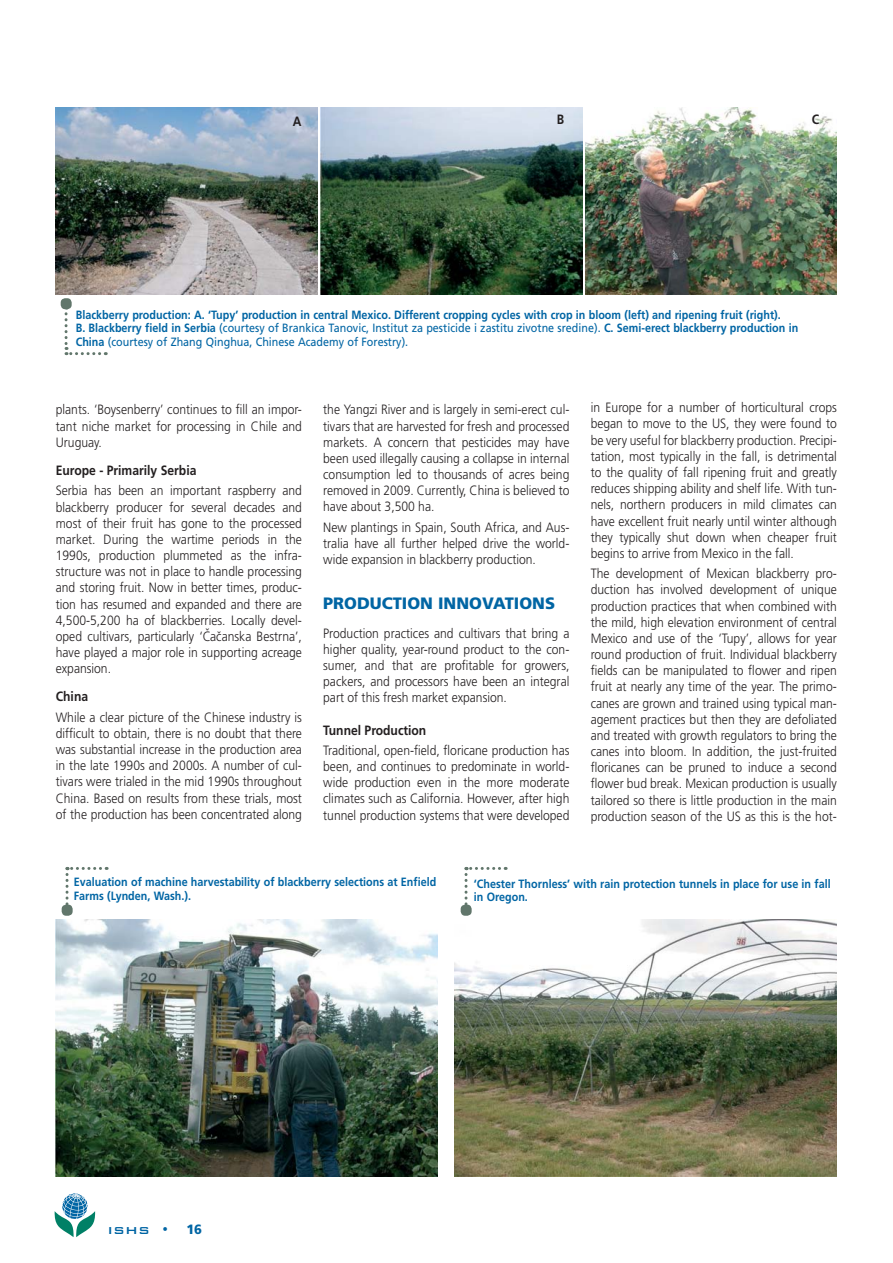
<style>
.page{position:relative;width:893px;height:1263px;background:#fff}
.page>*{position:absolute;margin:0;border:0;box-sizing:border-box;transform-origin:0 0}
.t1{font:900 16.5px "Frutiger LT Std";color:#0065a4}
.t2{font:300 13.5px/16.2px "Frutiger LT Std";color:#231f20;text-align:justify;scale:.9 1}
.t3{font:700 13.5px "Frutiger LT Std";color:#231f20;scale:.9 1}
.t4{font:500 13.5px "Bank Gothic BT";color:#0065a4;scale:1.09 1}
.t5{font:900 13.5px "Frutiger LT Std";color:#0065a4;scale:.95 1}
.t6{font:700 12px/13.8px "Frutiger LT Std";color:#0065a4;scale:.9 1}
.s1{font-weight:400}
</style>
<div class="page">
<svg style="left:54px;top:1193px;width:41px;height:44px"></svg>
<img style="left:56px;top:920px;width:382px;height:257px">
<img style="left:455px;top:920px;width:382px;height:256px">
<img style="left:56px;top:107px;width:261px;height:187px">
<img style="left:320px;top:107px;width:262px;height:187px">
<img style="left:585px;top:108px;width:252px;height:186px">
<svg style="left:66px;top:867px;width:41px;height:39px"></svg>
<div style="left:62px;top:905px;width:11px;height:11px;background:#61766b;border-radius:4px"></div>
<svg style="left:464px;top:867px;width:35px;height:39px"></svg>
<div style="left:461px;top:905px;width:11px;height:11px;background:#61766b;border-radius:4px"></div>
<svg style="left:65px;top:308px;width:41px;height:47px"></svg>
<div style="left:61px;top:298px;width:11px;height:11px;background:#61766b;border-radius:4px"></div>
<p class="t3" style="left:293px;top:115px;width:11px">A</p>
<p class="t3" style="left:557px;top:114px;width:10px">B</p>
<p class="t3" style="left:812px;top:113px;width:10px">C</p>
<p class="t6" style="left:76px;top:308px;width:804px">Blackberry production: A. ‘Tupy’ production in central Mexico. Different cropping cycles with crop in bloom (left) and ripening fruit (right).<br>B. Blackberry field in Serbia <span class="s1">(courtesy of Brankica Tanovic, Institut za pesticide i zastitu zivotne sredine).</span> C. Semi-erect blackberry production in<br>China <span class="s1">(courtesy of Zhang Qinghua, Chinese Academy of Forestry).</span></p>
<p class="t2" style="left:56px;top:402px;width:275px">plants. ‘Boysenberry’ continues to fill an impor&shy;tant niche market for processing in Chile and Uruguay.</p>
<p class="t3" style="left:56px;top:464px;width:158px">Europe - Primarily Serbia</p>
<p class="t2" style="left:56px;top:483px;width:275px">Serbia has been an important raspberry and blackberry producer for several decades and most of their fruit has gone to the processed market. During the wartime periods in the 1990s, production plummeted as the infra&shy;structure was not in place to handle processing and storing fruit. Now in better times, produc&shy;tion has resumed and expanded and there are 4,500-5,200 ha of blackberries. Locally devel&shy;oped cultivars, particularly ‘Cˇacˇanska Bestrna’, have played a major role in supporting acreage expansion.</p>
<p class="t3" style="left:56px;top:691px;width:37px">China</p>
<p class="t2" style="left:56px;top:710px;width:275px">While a clear picture of the Chinese industry is difficult to obtain, there is no doubt that there was substantial increase in the production area in the late 1990s and 2000s. A number of cul&shy;tivars were trialed in the mid 1990s throughout China. Based on results from these trials, most of the production has been concentrated along</p>
<p class="t2" style="left:323px;top:402px;width:275px">the Yangzi River and is largely in semi-erect cul&shy;tivars that are harvested for fresh and processed markets. A concern that pesticides may have been used illegally causing a collapse in internal consumption led to thousands of acres being removed in 2009. Currently, China is believed to have about 3,500 ha.</p>
<p class="t2" style="left:323px;top:520px;width:275px">New plantings in Spain, South Africa, and Aus&shy;tralia have all further helped drive the world&shy;wide expansion in blackberry production.</p>
<p class="t1" style="left:323px;top:596px;width:233px">PRODUCTION INNOVATIONS</p>
<p class="t2" style="left:323px;top:625px;width:275px">Production practices and cultivars that bring a higher quality, year-round product to the con&shy;sumer, and that are profitable for growers, packers, and processors have been an integral part of this fresh market expansion.</p>
<p class="t3" style="left:323px;top:724px;width:116px">Tunnel Production</p>
<p class="t2" style="left:323px;top:743px;width:275px">Traditional, open-field, floricane production has been, and continues to predominate in world&shy;wide production even in the more moderate climates such as California. However, after high tunnel production systems that were developed</p>
<p class="t2" style="left:591px;top:400px;width:275px">in Europe for a number of horticultural crops began to move to the US, they were found to be very useful for blackberry production. Precipi&shy;tation, most typically in the fall, is detrimental to the quality of fall ripening fruit and greatly reduces shipping ability and shelf life. With tun&shy;nels, northern producers in mild climates can have excellent fruit nearly until winter although they typically shut down when cheaper fruit begins to arrive from Mexico in the fall.</p>
<p class="t2" style="left:591px;top:566px;width:275px">The development of Mexican blackberry pro&shy;duction has involved development of unique production practices that when combined with the mild, high elevation environment of central Mexico and use of the ‘Tupy’, allows for year round production of fruit. Individual blackberry fields can be manipulated to flower and ripen fruit at nearly any time of the year. The primo&shy;canes are grown and trained using typical man&shy;agement practices but then they are defoliated and treated with growth regulators to bring the canes into bloom. In addition, the just-fruited floricanes can be pruned to induce a second flower bud break. Mexican production is usually tailored so there is little production in the main production season of the US as this is the hot-</p>
<p class="t6" style="left:74px;top:876px;width:404px">Evaluation of machine harvestability of blackberry selections at Enfield<br>Farms (Lynden, Wash.).</p>
<p class="t6" style="left:474px;top:877px;width:398px">‘Chester Thornless’ with rain protection tunnels in place for use in fall in Oregon.</p>
<p class="t4" style="left:107px;top:1221px;width:58px">ISHS •</p>
<p class="t5" style="left:186px;top:1223px;width:18px">16</p>
</div>
